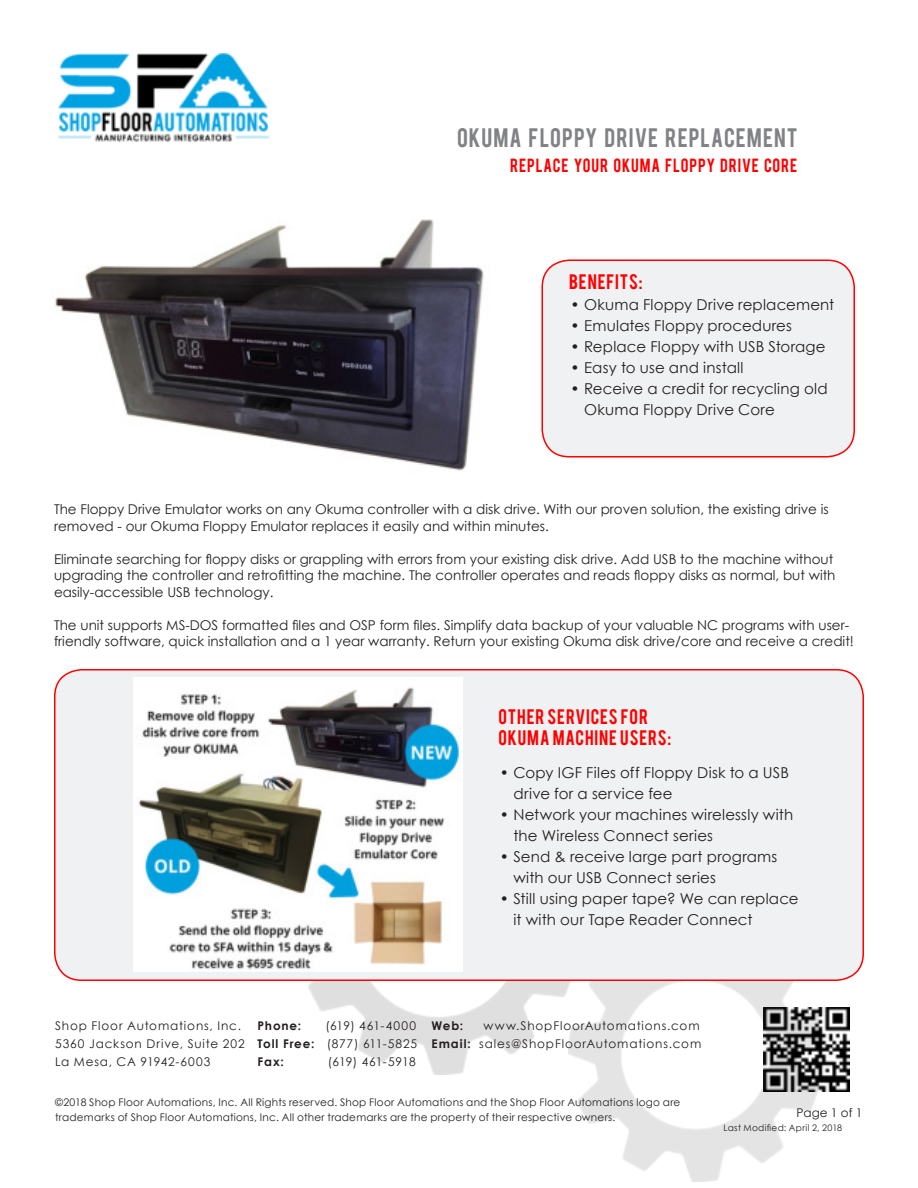
<style>
.page{position:relative;width:918px;height:1188px;background:#fff}
.page>*{position:absolute;margin:0;border:0;box-sizing:border-box;transform-origin:0 0}
.t1{font:21px "Bebas";letter-spacing:.05em;color:#808285}
.t2{font:16.5px/21px "Bebas";letter-spacing:.055em;color:#f00}
.t3{font:15px/21px "Century Gothic";letter-spacing:.01em;color:#231f20}
.t4{font:15px "Bebas";letter-spacing:.06em;color:#f00}
.t5{font:13.5px/16.5px "Century Gothic";color:#231f20}
.t6{font:12px/18px "Century Gothic";letter-spacing:.07em;color:#231f20;text-align:justify}
.t7{font:12px "Century Gothic";letter-spacing:.01em;color:#231f20}
.t8{font:700 12px "Century Gothic";letter-spacing:.07em;color:#231f20}
.t9{font:10.5px/15px "Century Gothic";letter-spacing:.02em;color:#231f20}
.t10{font:9px "Century Gothic";letter-spacing:.035em;color:#231f20}
.s1{font-weight:700}
</style>
<div class="page">
<img style="left:308px;top:981px;width:261px;height:94px">
<img style="left:569px;top:981px;width:254px;height:201px">
<img style="left:764px;top:1007px;width:85px;height:84px">
<img style="left:55px;top:219px;width:429px;height:252px">
<div style="left:542px;top:260px;width:312px;height:197px;background:#f0f1f2;border-radius:27px"></div>
<div style="left:542px;top:259px;width:313px;height:198px;border:2px solid #f00;border-radius:27px"></div>
<div style="left:55px;top:670px;width:808px;height:310px;background:#f0f1f2;border-radius:27px"></div>
<div style="left:54px;top:669px;width:810px;height:312px;border:2px solid #f00;border-radius:27px"></div>
<img style="left:57px;top:54px;width:213px;height:88px">
<img style="left:134px;top:677px;width:329px;height:294px">
<h1 class="t1" style="left:457px;top:128px;width:342px">OKUMA FLOPPY DRIVE REPLACEMENT</h1>
<p class="t4" style="left:510px;top:158px;width:289px">REPLACE YOUR OKUMA FLOPPY DRIVE CORE</p>
<p class="t2" style="left:569px;top:273px;width:75px">BENEFITS:</p>
<p class="t3" style="left:571px;top:295px;width:265px">• Okuma Floppy Drive replacement</p>
<p class="t3" style="left:571px;top:316px;width:223px">• Emulates Floppy procedures</p>
<p class="t3" style="left:571px;top:337px;width:257px">• Replace Floppy with USB Storage</p>
<p class="t3" style="left:571px;top:358px;width:175px">• Easy to use and install</p>
<p class="t3" style="left:584px;top:379px;width:245px;text-indent:-14px">• Receive a credit for recycling old<br>Okuma Floppy Drive Core</p>
<p class="t5" style="left:54px;top:502px;width:776px">The Floppy Drive Emulator works on any Okuma controller with a disk drive. With our proven solution, the existing drive is removed - our Okuma Floppy Emulator replaces it easily and within minutes.</p>
<p class="t5" style="left:54px;top:550px;width:783px">Eliminate searching for floppy disks or grappling with errors from your existing disk drive. Add USB to the machine without upgrading the controller and retrofitting the machine. The controller operates and reads floppy disks as normal, but with easily-accessible USB technology.</p>
<p class="t5" style="left:54px;top:616px;width:801px">The unit supports MS-DOS formatted files and OSP form files. Simplify data backup of your valuable NC programs with user&shy;friendly software, quick installation and a 1 year warranty. Return your existing Okuma disk drive/core and receive a credit!</p>
<p class="t2" style="left:498px;top:708px;width:174px">OTHER SERVICES FOR<br>OKUMA MACHINE USERS:</p>
<p class="t3" style="left:513px;top:763px;width:277px;text-indent:-14px">• Copy IGF Files off Floppy Disk to a USB drive for a service fee</p>
<p class="t3" style="left:513px;top:805px;width:281px;text-indent:-14px">• Network your machines wirelessly with the Wireless Connect series</p>
<p class="t3" style="left:513px;top:847px;width:265px;text-indent:-14px">• Send &amp; receive large part programs with our USB Connect series</p>
<p class="t3" style="left:513px;top:889px;width:287px;text-indent:-14px">• Still using paper tape? We can replace it with our Tape Reader Connect</p>
<p class="t6" style="left:55px;top:1017px;width:191px;text-align:left">Shop Floor Automations, Inc.<br>5360 Jackson Drive, Suite 202<br>La Mesa, CA 91942-6003</p>
<p class="t9" style="left:55px;top:1096px;width:627px">©2018 Shop Floor Automations, Inc. All Rights reserved. Shop Floor Automations and the Shop Floor Automations logo are trademarks of Shop Floor Automations, Inc. All other trademarks are the property of their respective owners.</p>
<p class="t6" style="left:258px;top:1017px;width:161px;text-indent:68px">(619) 461-4000<br><span class="s1">Toll Free:</span> (877) 611-5825<br><span class="s1">Fax:</span></p>
<p class="t8" style="left:258px;top:1019px;width:45px">Phone:</p>
<p class="t6" style="left:431px;top:1018px;width:271px;text-align:right">www.ShopFloorAutomations.com<br><span class="s1">Email:</span> sales@ShopFloorAutomations.com</p>
<p class="t8" style="left:431px;top:1019px;width:33px">Web:</p>
<p class="t7" style="left:328px;top:1057px;width:89px">(619) 461-5918</p>
<p class="t6" style="left:796px;top:1103px;width:68px">Page 1 of 1</p>
<p class="t10" style="left:724px;top:1121px;width:120px">Last Modified: April 2, 2018</p>
</div>
